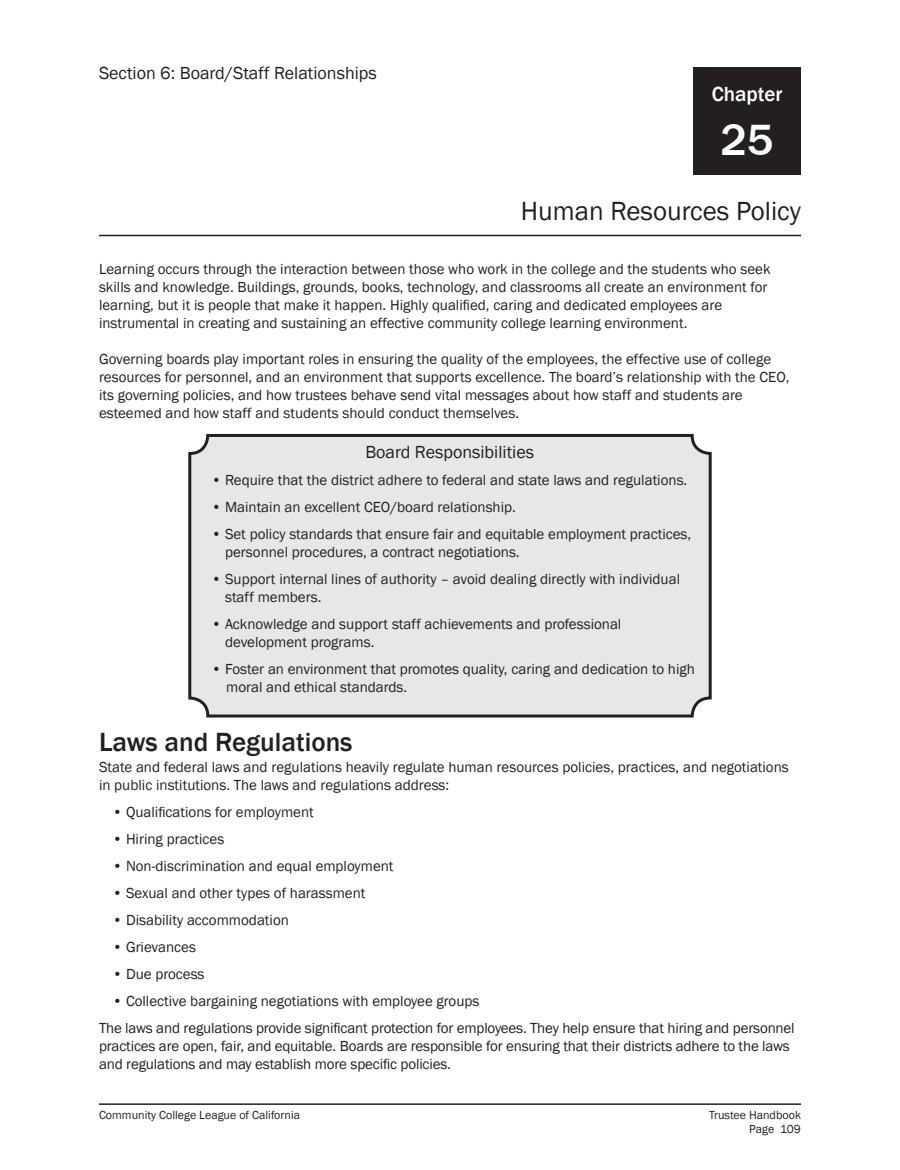
<style>
.page{position:relative;width:900px;height:1170px;background:#fff}
.page>*{position:absolute;margin:0;border:0;box-sizing:border-box;transform-origin:0 0}
.t1{font:500 45px "Franklin Gothic";color:#fff}
.Section_Title{font:27px "Franklin Gothic";color:#231f20}
.Header1{font:500 27px "Franklin Gothic";color:#231f20}
.t2{font:500 21px "Franklin Gothic";color:#fff}
.Section_Header{font:18px "Franklin Gothic";color:#231f20}
.InfoBox_Header{font:18px "Franklin Gothic";color:#231f20}
.t3{font:15px/18px "Franklin Gothic";color:#231f20}
.t4{font:12px/14.4px "Franklin Gothic";color:#231f20;text-align:right}
</style>
<div class="page">
<hr style="left:99px;top:1103px;width:702px;height:2px;background:#231f20">
<div style="left:693px;top:67px;width:108px;height:108px;background:#231f20"></div>
<hr style="left:99px;top:235px;width:702px;height:1px;background:#231f20">
<div style="left:190px;top:435px;width:520px;height:281px;background:#e6e7e9;border-radius:18px"></div>
<div style="left:188px;top:434px;width:524px;height:284px;border:3px solid #231f20;border-radius:18px"></div>
<p class="Section_Header" style="left:99px;top:62px;width:279px">Section 6: Board/Staff Relationships</p>
<p class="t2" style="left:712px;top:81px;width:72px">Chapter</p>
<p class="t1" style="left:721px;top:112px;width:54px">25</p>
<p class="Section_Title" style="left:521px;top:194px;width:282px">Human Resources Policy</p>
<p class="t3" style="left:99px;top:260px;width:673px">Learning occurs through the interaction between those who work in the college and the students who seek skills and knowledge. Buildings, grounds, books, technology, and classrooms all create an environment for learning, but it is people that make it happen. Highly qualified, caring and dedicated employees are instrumental in creating and sustaining an effective community college learning environment.</p>
<p class="t3" style="left:99px;top:350px;width:692px">Governing boards play important roles in ensuring the quality of the employees, the effective use of college resources for personnel, and an environment that supports excellence. The board’s relationship with the CEO, its governing policies, and how trustees behave send vital messages about how staff and students are esteemed and how staff and students should conduct themselves.</p>
<p class="InfoBox_Header" style="left:365px;top:441px;width:170px">Board Responsibilities</p>
<p class="t3" style="left:212px;top:471px;width:477px">• Require that the district adhere to federal and state laws and regulations.</p>
<p class="t3" style="left:212px;top:498px;width:306px">• Maintain an excellent CEO/board relationship.</p>
<p class="t3" style="left:225px;top:525px;width:468px;text-indent:-14px">• Set policy standards that ensure fair and equitable employment practices, personnel procedures, a contract negotiations.</p>
<p class="t3" style="left:225px;top:570px;width:457px;text-indent:-14px">• Support internal lines of authority – avoid dealing directly with individual staff members.</p>
<p class="t3" style="left:225px;top:615px;width:398px;text-indent:-14px">• Acknowledge and support staff achievements and professional development programs.</p>
<p class="t3" style="left:226px;top:660px;width:470px;text-indent:-15px">• Foster an environment that promotes quality, caring and dedication to high moral and ethical standards.</p>
<p class="Header1" style="left:99px;top:725px;width:255px">Laws and Regulations</p>
<p class="t3" style="left:99px;top:758px;width:691px">State and federal laws and regulations heavily regulate human resources policies, practices, and negotiations in public institutions. The laws and regulations address:</p>
<p class="t3" style="left:112px;top:803px;width:203px">• Qualifications for employment</p>
<p class="t3" style="left:112px;top:830px;width:113px">• Hiring practices</p>
<p class="t3" style="left:112px;top:857px;width:283px">• Non-discrimination and equal employment</p>
<p class="t3" style="left:112px;top:884px;width:255px">• Sexual and other types of harassment</p>
<p class="t3" style="left:112px;top:911px;width:178px">• Disability accommodation</p>
<p class="t3" style="left:112px;top:938px;width:85px">• Grievances</p>
<p class="t3" style="left:112px;top:965px;width:94px">• Due process</p>
<p class="t3" style="left:112px;top:992px;width:369px">• Collective bargaining negotiations with employee groups</p>
<p class="t3" style="left:99px;top:1019px;width:697px">The laws and regulations provide significant protection for employees. They help ensure that hiring and personnel practices are open, fair, and equitable. Boards are responsible for ensuring that their districts adhere to the laws and regulations and may establish more specific policies.</p>
<p class="t4" style="left:99px;top:1108px;width:203px">Community College League of California</p>
<p class="t4" style="left:709px;top:1108px;width:93px">Trustee Handbook<br>Page 109</p>
</div>
